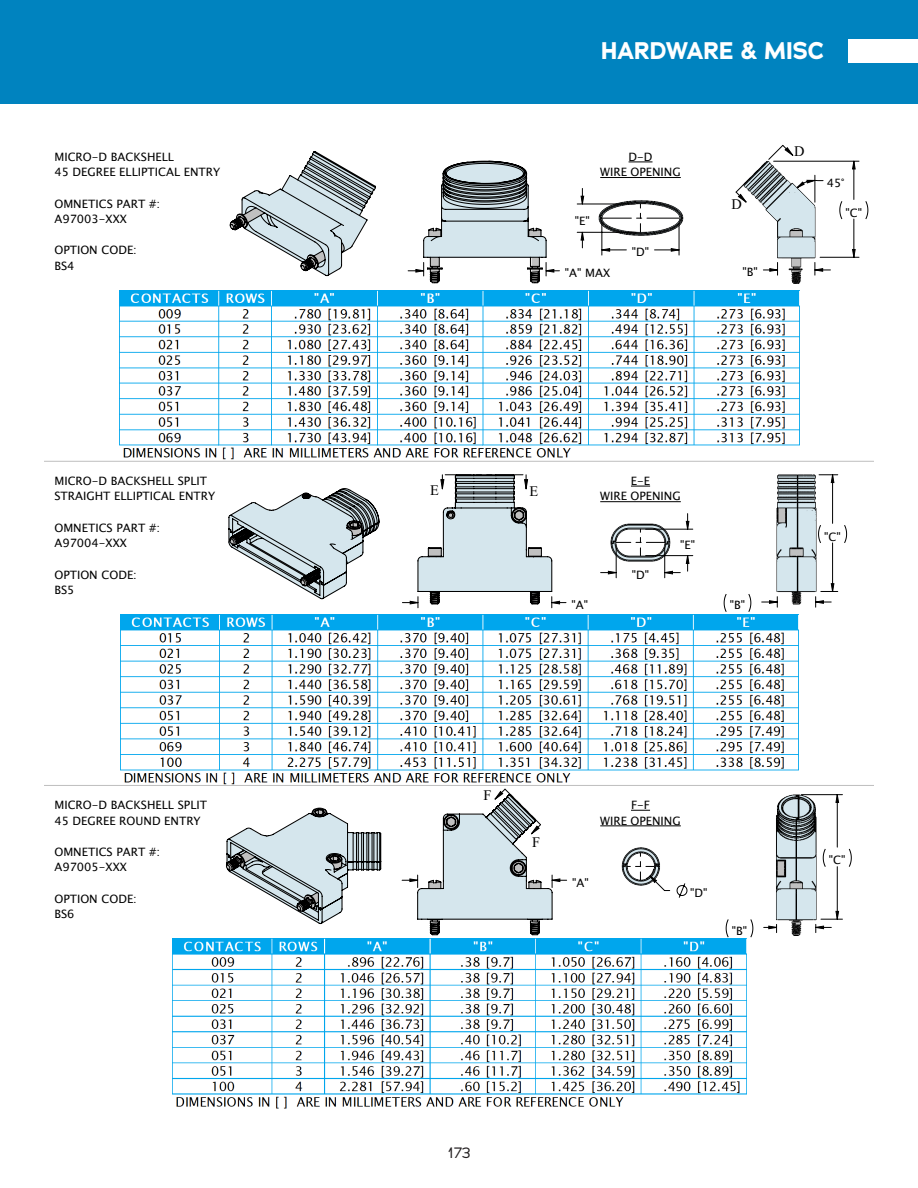
<style>
.page{position:relative;width:918px;height:1188px;background:#fff}
.page>*{position:absolute;margin:0;border:0;box-sizing:border-box;transform-origin:0 0}
.t1{font:700 24px "Adrianna";letter-spacing:-.015em;color:#fff}
.t2{font:15px "Adrianna";color:#231f20}
.t3{font:14.4px "Times New Roman";color:#000}
.t4{font:11.55px/15.6px "Lucida Sans Unicode";color:#000}
</style>
<div class="page">
<div style="left:0;top:0;width:918px;height:104px;background:#0083bf"></div>
<div style="left:848px;top:40px;width:70px;height:23px;background:#fff"></div>
<img style="left:199px;top:938px;width:229px;height:1px">
<img style="left:120px;top:290px;width:281px;height:171px">
<img style="left:120px;top:614px;width:281px;height:171px">
<img style="left:172px;top:939px;width:574px;height:170px">
<hr style="left:44px;top:461px;width:830px;height:1px;background:#c0c0c0">
<hr style="left:44px;top:785px;width:830px;height:1px;background:#c0c0c0">
<svg style="left:401px;top:160px;width:459px;height:773px"></svg>
<svg style="left:410px;top:161px;width:445px;height:768px"></svg>
<svg style="left:423px;top:160px;width:124px;height:124px"></svg>
<svg style="left:417px;top:473px;width:136px;height:132px"></svg>
<svg style="left:417px;top:788px;width:136px;height:148px"></svg>
<svg style="left:229px;top:151px;width:147px;height:126px"></svg>
<svg style="left:228px;top:488px;width:152px;height:112px"></svg>
<svg style="left:226px;top:807px;width:156px;height:118px"></svg>
<p class="t4" style="left:54px;top:149px;width:167px">MICRO-D BACKSHELL<br>45 DEGREE ELLIPTICAL ENTRY</p>
<p class="t4" style="left:54px;top:196px;width:107px">OMNETICS PART #:<br>A97003-XXX</p>
<p class="t4" style="left:54px;top:243px;width:84px">OPTION CODE:<br>BS4</p>
<p class="t4" style="left:54px;top:473px;width:162px">MICRO-D BACKSHELL SPLIT<br>STRAIGHT ELLIPTICAL ENTRY</p>
<p class="t4" style="left:54px;top:520px;width:107px">OMNETICS PART #:<br>A97004-XXX</p>
<p class="t4" style="left:54px;top:567px;width:84px">OPTION CODE:<br>BS5</p>
<p class="t4" style="left:54px;top:797px;width:154px">MICRO-D BACKSHELL SPLIT<br>45 DEGREE ROUND ENTRY</p>
<p class="t4" style="left:54px;top:844px;width:107px">OMNETICS PART #:<br>A97005-XXX</p>
<p class="t4" style="left:54px;top:891px;width:84px">OPTION CODE:<br>BS6</p>
<p class="t1" style="left:601px;top:35px;width:224px">HARDWARE &amp; MISC</p>
<p class="t4" style="left:600px;top:149px;width:82px;text-align:center">D-D<br>WIRE OPENING</p>
<p class="t4" style="left:575px;top:213px;width:16px">"E"</p>
<p class="t4" style="left:632px;top:245px;width:19px">"D"</p>
<p class="t4" style="left:565px;top:265px;width:47px">"A" MAX</p>
<p class="t3" style="left:732px;top:194px;width:12px">D</p>
<p class="t4" style="left:743px;top:265px;width:17px">"B"</p>
<p class="t3" style="left:794px;top:141px;width:12px">D</p>
<p class="t4" style="left:827px;top:175px;width:19px">45°</p>
<p class="t4" style="left:846px;top:205px;width:18px">"C"</p>
<p class="t3" style="left:430px;top:480px;width:10px">E</p>
<p class="t3" style="left:530px;top:481px;width:10px">E</p>
<p class="t4" style="left:600px;top:473px;width:82px;text-align:center">E-E<br>WIRE OPENING</p>
<p class="t4" style="left:571px;top:597px;width:18px">"A"</p>
<p class="t4" style="left:632px;top:567px;width:19px">"D"</p>
<p class="t4" style="left:680px;top:537px;width:16px">"E"</p>
<p class="t4" style="left:730px;top:598px;width:17px">"B"</p>
<p class="t3" style="left:484px;top:785px;width:10px">F</p>
<p class="t3" style="left:532px;top:832px;width:10px">F</p>
<p class="t4" style="left:600px;top:797px;width:82px;text-align:center">F-F<br>WIRE OPENING</p>
<p class="t4" style="left:572px;top:875px;width:18px">"A"</p>
<p class="t4" style="left:690px;top:885px;width:19px">"D"</p>
<p class="t4" style="left:732px;top:923px;width:17px">"B"</p>
<p class="t4" style="left:824px;top:529px;width:18px">"C"</p>
<p class="t4" style="left:829px;top:852px;width:18px">"C"</p>
<p class="t2" style="left:447px;top:1143px;width:25px">173</p>
</div>
